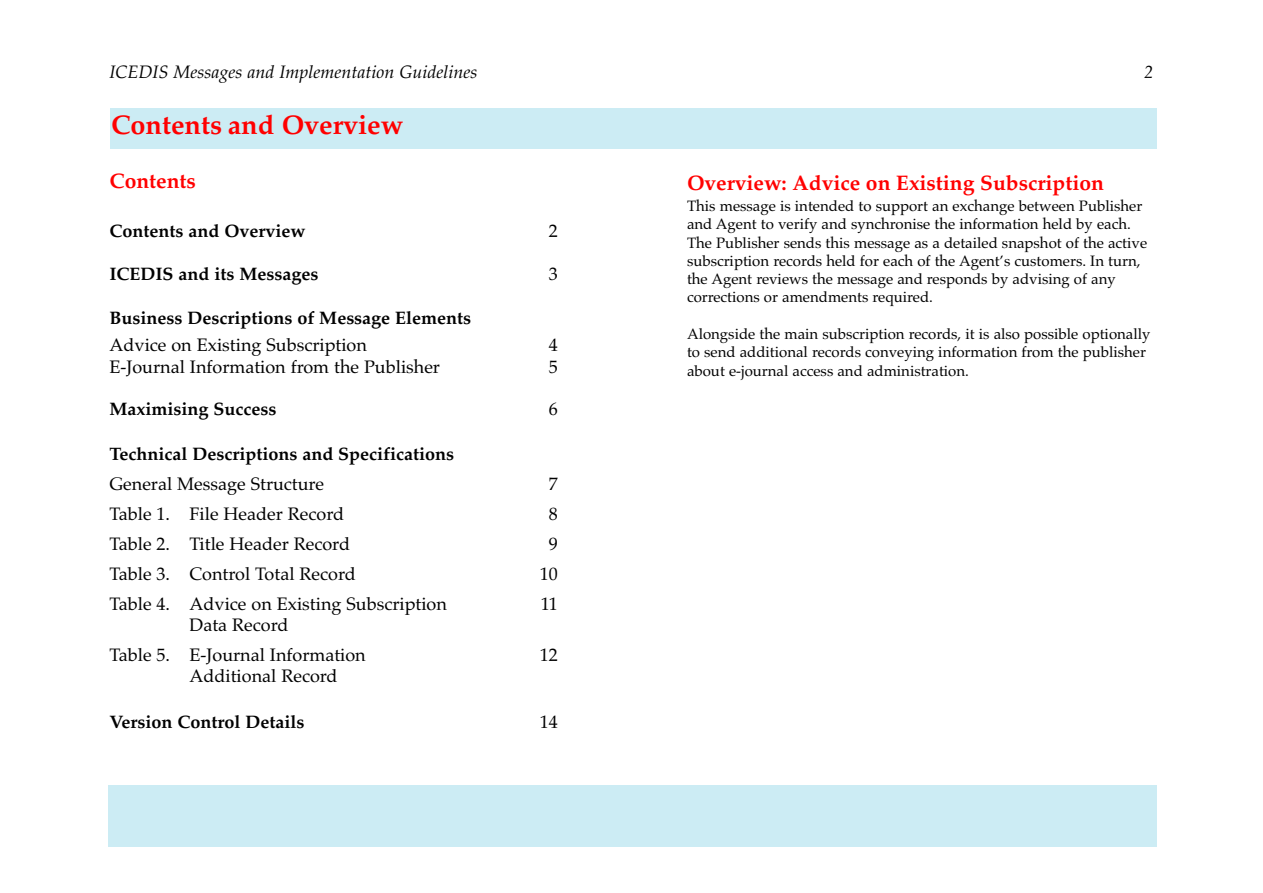
<style>
.page{position:relative;width:1263px;height:893px;background:#fff}
.page>*{position:absolute;margin:0;border:0;box-sizing:border-box;transform-origin:0 0}
.t1{font:700 27px "Palatino";color:#f00}
.t2{font:700 21px "Palatino";color:#f00}
.t3{font:18px/30px "Palatino";color:#000;text-align:center}
.t4{font:700 18px "Palatino";color:#000}
.t5{font:italic 18px "Palatino";color:#000}
.t6{font:15px/18.3px "Palatino";color:#000}
</style>
<div class="page">
<div style="left:110px;top:108px;width:1046px;height:40px;background:#ccecf4"></div>
<div style="left:108px;top:785px;width:1048px;height:61px;background:#ccecf4"></div>
<p class="t5" style="left:110px;top:61px;width:369px">ICEDIS Messages and Implementation Guidelines</p>
<p class="t5" style="left:1144px;top:61px;width:10px">2</p>
<h1 class="t1" style="left:111px;top:109px;width:294px">Contents and Overview</h1>
<h2 class="t2" style="left:110px;top:168px;width:88px">Contents</h2>
<p class="t4" style="left:110px;top:220px;width:197px">Contents and Overview</p>
<p class="t3" style="left:549px;top:215px;width:10px">2</p>
<p class="t4" style="left:110px;top:264px;width:210px">ICEDIS and its Messages</p>
<p class="t3" style="left:549px;top:259px;width:10px">3</p>
<p class="t4" style="left:110px;top:308px;width:363px">Business Descriptions of Message Elements</p>
<p class="t3" style="left:110px;top:330px;width:259px">Advice on Existing Subscription</p>
<p class="t3" style="left:549px;top:330px;width:10px">4</p>
<p class="t3" style="left:110px;top:352px;width:332px">E-Journal Information from the Publisher</p>
<p class="t3" style="left:549px;top:352px;width:10px">5</p>
<p class="t4" style="left:110px;top:398px;width:168px">Maximising Success</p>
<p class="t3" style="left:549px;top:393px;width:10px">6</p>
<p class="t4" style="left:110px;top:443px;width:346px">Technical Descriptions and Specifications</p>
<p class="t3" style="left:110px;top:468px;width:216px">General Message Structure</p>
<p class="t3" style="left:549px;top:468px;width:10px">7</p>
<p class="t3" style="left:110px;top:498px;width:236px">Table 1. File Header Record</p>
<p class="t3" style="left:549px;top:498px;width:10px">8</p>
<p class="t3" style="left:110px;top:528px;width:242px">Table 2. Title Header Record</p>
<p class="t3" style="left:549px;top:528px;width:10px">9</p>
<p class="t3" style="left:110px;top:558px;width:248px">Table 3. Control Total Record</p>
<p class="t3" style="left:540px;top:558px;width:19px">10</p>
<p class="t3" style="left:109px;top:588px;width:339px">Table 4. Advice on Existing Subscription</p>
<p class="t3" style="left:541px;top:588px;width:19px">11</p>
<p class="t3" style="left:109px;top:609px;width:258px">Data Record<br>Table 5. E-Journal Information</p>
<p class="t3" style="left:540px;top:639px;width:19px">12</p>
<p class="t3" style="left:189px;top:660px;width:150px">Additional Record</p>
<p class="t4" style="left:110px;top:711px;width:196px">Version Control Details</p>
<p class="t3" style="left:540px;top:707px;width:19px">14</p>
<h2 class="t2" style="left:687px;top:170px;width:418px">Overview: Advice on Existing Subscription</h2>
<p class="t6" style="left:687px;top:197px;width:462px">This message is intended to support an exchange between Publisher and Agent to verify and synchronise the information held by each.<br>The Publisher sends this message as a detailed snapshot of the active subscription records held for each of the Agent’s customers. In turn, the Agent reviews the message and responds by advising of any corrections or amendments required.</p>
<p class="t6" style="left:687px;top:325px;width:465px">Alongside the main subscription records, it is also possible optionally to send additional records conveying information from the publisher about e-journal access and administration.</p>
</div>
